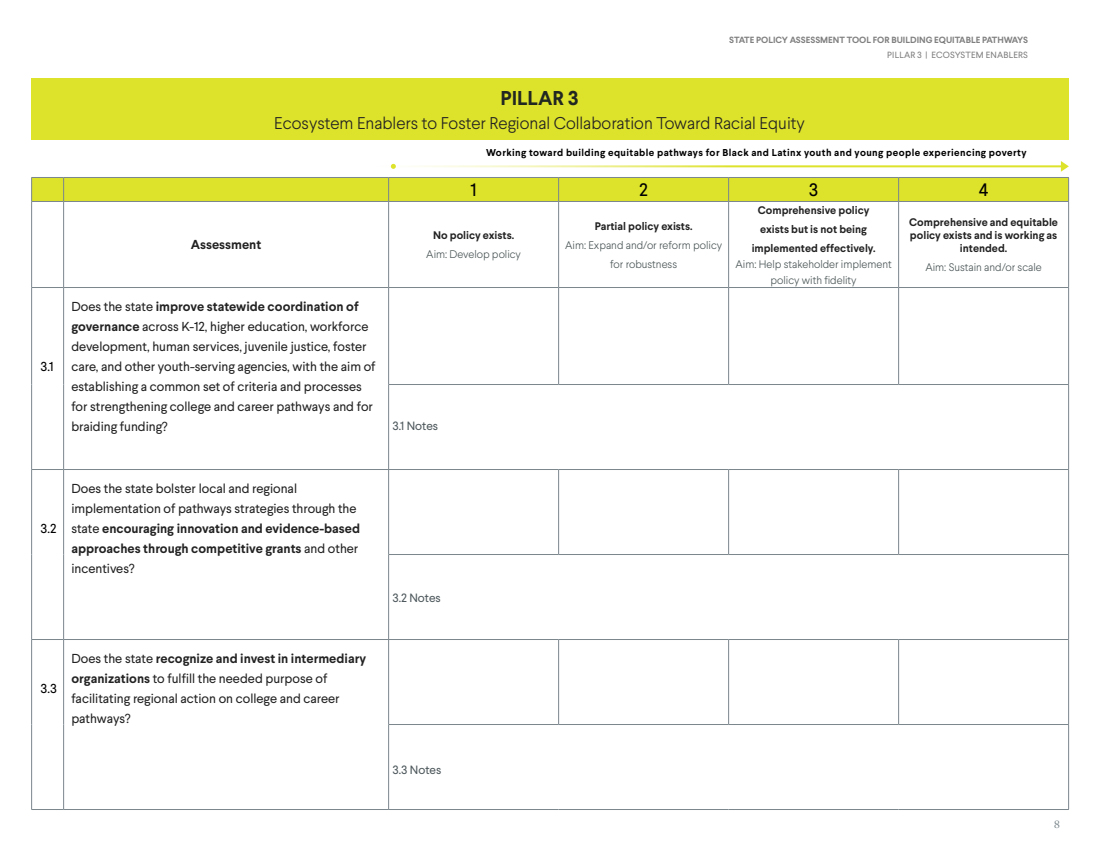
<style>
.page{position:relative;width:1100px;height:850px;background:#fff}
.page>*{position:absolute;margin:0;border:0;box-sizing:border-box;transform-origin:0 0}
.Heading_1{font:700 20px "Larsseit";color:#212721}
.t1{font:18px "Larsseit";color:#000}
.Cover_Subtitle{font:300 17px "Larsseit";color:#222}
.t2{font:13px/20px "Larsseit";color:#222}
.t3{font:700 13px "Larsseit";color:#222}
.t4{font:13px "Larsseit";color:#000}
.t5{font:12px "Larsseit";color:#4f595d}
.t6{font:12px "Mercury Text G1";color:#7b868c}
.t7{font:300 11px/19px "Larsseit";color:#4d5758;text-align:center}
.t8{font:700 11px/19px "Larsseit";color:#222;text-align:center}
.t9{font:700 10px "Larsseit";letter-spacing:.04em;color:#000}
.Author_Name{font:700 9px "Larsseit";color:#808080}
.Author_Name-2{font:9px "Larsseit";letter-spacing:.02em;color:#808080}
.s1{font-weight:700;color:#222}
.s2{font-weight:700}
</style>
<div class="page">
<div style="left:31px;top:78px;width:1038px;height:62px;background:#dde22b"></div>
<hr style="left:31px;top:201px;width:33px;height:1px;background:#7b868d">
<hr style="left:31px;top:202px;width:1px;height:85px;background:#7b868d">
<hr style="left:31px;top:287px;width:33px;height:1px;background:#7b868d">
<hr style="left:558px;top:288px;width:1px;height:96px;background:#7b868d">
<hr style="left:728px;top:288px;width:1px;height:96px;background:#7b868d">
<hr style="left:898px;top:288px;width:1px;height:96px;background:#7b868d">
<hr style="left:1068px;top:288px;width:1px;height:96px;background:#7b868d">
<hr style="left:389px;top:384px;width:170px;height:1px;background:#7b868d">
<hr style="left:559px;top:384px;width:170px;height:1px;background:#7b868d">
<hr style="left:729px;top:384px;width:170px;height:1px;background:#7b868d">
<hr style="left:899px;top:384px;width:170px;height:1px;background:#7b868d">
<hr style="left:1068px;top:385px;width:1px;height:84px;background:#7b868d">
<hr style="left:389px;top:469px;width:170px;height:1px;background:#7b868d">
<hr style="left:559px;top:469px;width:170px;height:1px;background:#7b868d">
<hr style="left:558px;top:470px;width:1px;height:84px;background:#7b868d">
<hr style="left:729px;top:469px;width:170px;height:1px;background:#7b868d">
<hr style="left:728px;top:470px;width:1px;height:84px;background:#7b868d">
<hr style="left:899px;top:469px;width:170px;height:1px;background:#7b868d">
<hr style="left:898px;top:470px;width:1px;height:84px;background:#7b868d">
<hr style="left:1068px;top:470px;width:1px;height:84px;background:#7b868d">
<hr style="left:389px;top:554px;width:170px;height:1px;background:#7b868d">
<hr style="left:559px;top:554px;width:170px;height:1px;background:#7b868d">
<hr style="left:729px;top:554px;width:170px;height:1px;background:#7b868d">
<hr style="left:899px;top:554px;width:170px;height:1px;background:#7b868d">
<hr style="left:1068px;top:555px;width:1px;height:84px;background:#7b868d">
<hr style="left:389px;top:639px;width:170px;height:1px;background:#7b868d">
<hr style="left:559px;top:639px;width:170px;height:1px;background:#7b868d">
<hr style="left:558px;top:640px;width:1px;height:84px;background:#7b868d">
<hr style="left:729px;top:639px;width:170px;height:1px;background:#7b868d">
<hr style="left:728px;top:640px;width:1px;height:84px;background:#7b868d">
<hr style="left:899px;top:639px;width:170px;height:1px;background:#7b868d">
<hr style="left:898px;top:640px;width:1px;height:84px;background:#7b868d">
<hr style="left:1068px;top:640px;width:1px;height:84px;background:#7b868d">
<hr style="left:389px;top:724px;width:170px;height:1px;background:#7b868d">
<hr style="left:559px;top:724px;width:170px;height:1px;background:#7b868d">
<hr style="left:729px;top:724px;width:170px;height:1px;background:#7b868d">
<hr style="left:899px;top:724px;width:170px;height:1px;background:#7b868d">
<hr style="left:1068px;top:725px;width:1px;height:84px;background:#7b868d">
<hr style="left:389px;top:809px;width:170px;height:1px;background:#7b868d">
<hr style="left:559px;top:809px;width:170px;height:1px;background:#7b868d">
<hr style="left:729px;top:809px;width:170px;height:1px;background:#7b868d">
<hr style="left:899px;top:809px;width:170px;height:1px;background:#7b868d">
<hr style="left:64px;top:201px;width:325px;height:1px;background:#7b868d">
<hr style="left:63px;top:202px;width:1px;height:85px;background:#7b868d">
<hr style="left:389px;top:201px;width:170px;height:1px;background:#7b868d">
<hr style="left:388px;top:202px;width:1px;height:85px;background:#7b868d">
<hr style="left:559px;top:201px;width:170px;height:1px;background:#7b868d">
<hr style="left:558px;top:202px;width:1px;height:85px;background:#7b868d">
<hr style="left:729px;top:201px;width:170px;height:1px;background:#7b868d">
<hr style="left:728px;top:202px;width:1px;height:85px;background:#7b868d">
<hr style="left:899px;top:201px;width:170px;height:1px;background:#7b868d">
<hr style="left:898px;top:202px;width:1px;height:85px;background:#7b868d">
<hr style="left:1068px;top:202px;width:1px;height:85px;background:#7b868d">
<hr style="left:64px;top:287px;width:325px;height:1px;background:#7b868d">
<hr style="left:389px;top:287px;width:170px;height:1px;background:#7b868d">
<hr style="left:559px;top:287px;width:170px;height:1px;background:#7b868d">
<hr style="left:729px;top:287px;width:170px;height:1px;background:#7b868d">
<hr style="left:899px;top:287px;width:170px;height:1px;background:#7b868d">
<hr style="left:31px;top:288px;width:1px;height:97px;background:#7b868d">
<hr style="left:63px;top:288px;width:1px;height:97px;background:#7b868d">
<hr style="left:388px;top:288px;width:1px;height:97px;background:#7b868d">
<hr style="left:31px;top:385px;width:1px;height:84px;background:#7b868d">
<hr style="left:63px;top:385px;width:1px;height:84px;background:#7b868d">
<hr style="left:388px;top:385px;width:1px;height:84px;background:#7b868d">
<hr style="left:31px;top:469px;width:33px;height:1px;background:#7b868d">
<hr style="left:31px;top:470px;width:1px;height:85px;background:#7b868d">
<hr style="left:64px;top:469px;width:325px;height:1px;background:#7b868d">
<hr style="left:63px;top:470px;width:1px;height:85px;background:#7b868d">
<hr style="left:388px;top:470px;width:1px;height:85px;background:#7b868d">
<hr style="left:31px;top:555px;width:1px;height:84px;background:#7b868d">
<hr style="left:63px;top:555px;width:1px;height:84px;background:#7b868d">
<hr style="left:388px;top:555px;width:1px;height:84px;background:#7b868d">
<hr style="left:31px;top:639px;width:33px;height:1px;background:#7b868d">
<hr style="left:31px;top:640px;width:1px;height:85px;background:#7b868d">
<hr style="left:64px;top:639px;width:325px;height:1px;background:#7b868d">
<hr style="left:63px;top:640px;width:1px;height:85px;background:#7b868d">
<hr style="left:388px;top:640px;width:1px;height:85px;background:#7b868d">
<hr style="left:31px;top:725px;width:1px;height:84px;background:#7b868d">
<hr style="left:63px;top:725px;width:1px;height:84px;background:#7b868d">
<hr style="left:388px;top:725px;width:1px;height:84px;background:#7b868d">
<hr style="left:31px;top:809px;width:33px;height:1px;background:#7b868d">
<hr style="left:64px;top:809px;width:325px;height:1px;background:#7b868d">
<svg style="left:31px;top:161px;width:1038px;height:40px"></svg>
<p class="t4" style="left:41px;top:358px;width:14px">3.1</p>
<p class="Author_Name" style="left:729px;top:33px;width:300px">STATE POLICY ASSESSMENT TOOL FOR BUILDING EQUITABLE PATHWAYS</p>
<p class="Author_Name-2" style="left:887px;top:49px;width:142px">PILLAR 3 | ECOSYSTEM ENABLERS</p>
<p class="Heading_1" style="left:500px;top:84px;width:80px">PILLAR 3</p>
<p class="Cover_Subtitle" style="left:274px;top:112px;width:532px">Ecosystem Enablers to Foster Regional Collaboration Toward Racial Equity</p>
<p class="t9" style="left:486px;top:146px;width:542px">Working toward building equitable pathways for Black and Latinx youth and young people experiencing poverty</p>
<p class="t1" style="left:471px;top:178px;width:8px">1</p>
<p class="t1" style="left:639px;top:178px;width:10px">2</p>
<p class="t1" style="left:809px;top:178px;width:11px">3</p>
<p class="t1" style="left:979px;top:178px;width:11px">4</p>
<p class="t3" style="left:191px;top:236px;width:72px">Assessment</p>
<p class="t7" style="left:426px;top:226px;width:96px"><span class="s1">No policy exists.<br></span>Aim: Develop policy</p>
<p class="t7" style="left:565px;top:216px;width:159px"><span class="s1">Partial policy exists.<br></span>Aim: Expand and/or reform policy for robustness</p>
<p class="t2" style="left:71px;top:296px;width:306px">Does the state <span class="s2">improve statewide coordination of governance</span> across K-12, higher education, workforce development, human services, juvenile justice, foster care, and other youth-serving agencies, with the aim of establishing a common set of criteria and processes for strengthening college and career pathways and for braiding funding?</p>
<p class="t5" style="left:392px;top:418px;width:47px">3.1 Notes</p>
<p class="t8" style="left:752px;top:200px;width:125px">Comprehensive policy exists but is not being implemented effectively.</p>
<p class="t7" style="left:736px;top:256px;width:158px;line-height:16px">Aim: Help stakeholder implement policy with fidelity</p>
<p class="t8" style="left:909px;top:215px;width:150px;line-height:13.2px">Comprehensive and equitable policy exists and is working as intended.</p>
<p class="t7" style="left:925px;top:258px;width:118px">Aim: Sustain and/or scale</p>
<p class="t4" style="left:41px;top:520px;width:17px">3.2</p>
<p class="t2" style="left:71px;top:478px;width:290px">Does the state bolster local and regional implementation of pathways strategies through the state <span class="s2">encouraging innovation and evidence-based approaches through competitive grants</span> and other incentives?</p>
<p class="t5" style="left:392px;top:590px;width:50px">3.2 Notes</p>
<p class="t4" style="left:41px;top:680px;width:18px">3.3</p>
<p class="t2" style="left:71px;top:648px;width:296px">Does the state <span class="s2">recognize and invest in intermediary organizations</span> to fulfill the needed purpose of facilitating regional action on college and career pathways?</p>
<p class="t5" style="left:392px;top:762px;width:50px">3.3 Notes</p>
<p class="t6" style="left:1054px;top:815px;width:8px">8</p>
</div>
